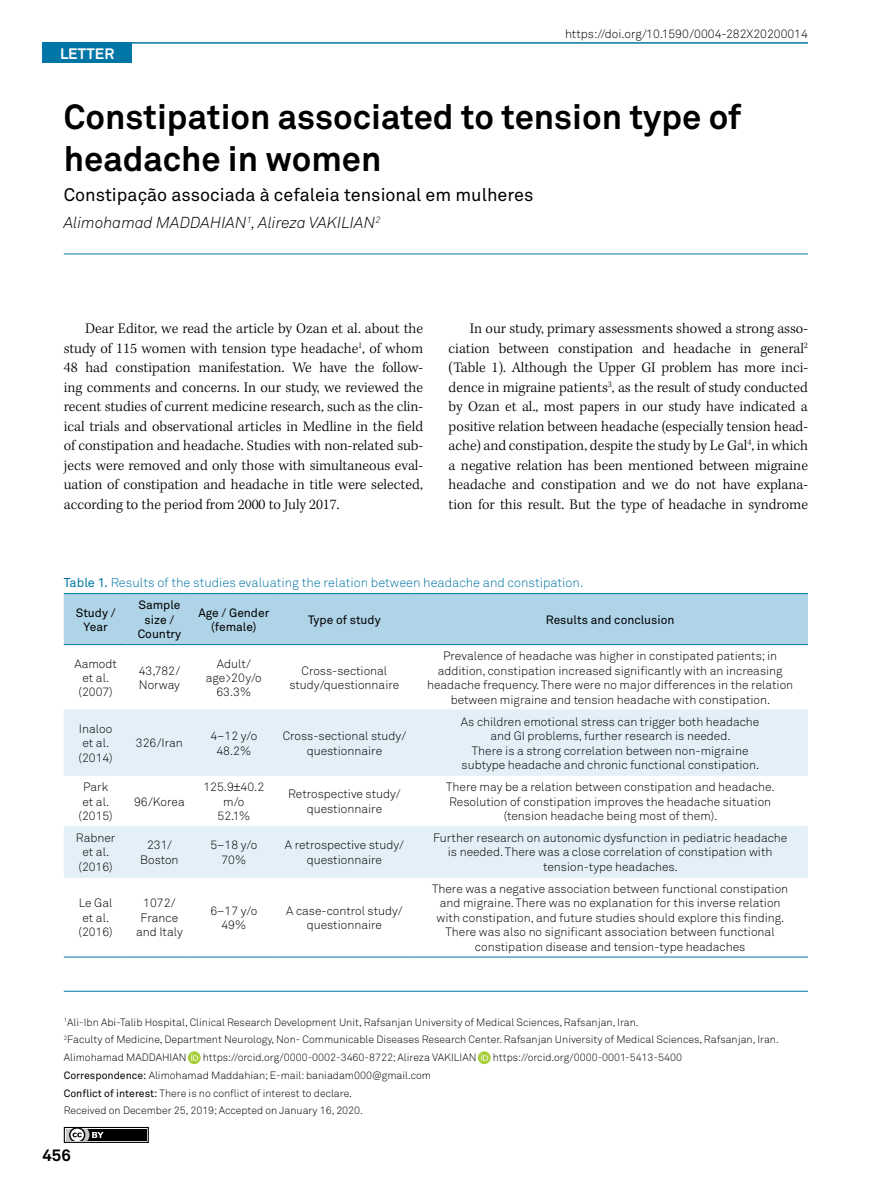
<style>
.page{position:relative;width:893px;height:1191px;background:#fff}
.page>*{position:absolute;margin:0;border:0;box-sizing:border-box;transform-origin:0 0}
.t1{font:700 34.5px/41.4px "Akkurat Pro";color:#000}
.t2{font:18px "Akkurat Pro";color:#000}
.t3{font:700 16.5px "Akkurat Pro";color:#000}
.t4{font:italic 15.75px "Akkurat Light Pro";color:#000}
.t5{font:300 15px/19.5px "Kepler Std";color:#000;text-align:justify}
.t6{font:700 15px "Akkurat Pro";color:#fff}
.t7{font:12.75px "Akkurat Light Pro";color:#0076a7}
.t8{font:12px/14.4px "Akkurat Light Pro";color:#000;text-align:center}
.t9{font:12px/14.4px "Akkurat Pro";color:#000;text-align:center}
.t10{font:10.5px/17.7px "Akkurat Light Pro";color:#000}
.s1{font-family:"Akkurat Pro"}
</style>
<div class="page">
<hr style="left:43px;top:42px;width:765px;height:2px;background:#0076a7">
<div style="left:43px;top:43px;width:89px;height:20px;background:#0076a7"></div>
<hr style="left:64px;top:253px;width:744px;height:1px;background:#0076a7">
<hr style="left:64px;top:990px;width:744px;height:1px;background:#0076a7">
<svg style="left:188px;top:1051px;width:13px;height:13px"></svg>
<svg style="left:191px;top:1053px;width:7px;height:7px"></svg>
<svg style="left:478px;top:1051px;width:13px;height:13px"></svg>
<svg style="left:481px;top:1053px;width:7px;height:7px"></svg>
<svg style="left:66px;top:1140px;width:81px;height:1px"></svg>
<div style="left:64px;top:1127px;width:85px;height:16px;border:1px solid #000"></div>
<div style="left:66px;top:1129px;width:81px;height:11px;background:#000"></div>
<svg style="left:66px;top:1129px;width:38px;height:11px"></svg>
<div style="left:64px;top:594px;width:744px;height:50px;background:#afd3e7"></div>
<svg style="left:64px;top:710px;width:744px;height:167px;fill:#e4f0f8"></svg>
<hr style="left:64px;top:956px;width:64px;height:1px;background:#0076a7">
<hr style="left:128px;top:956px;width:63px;height:1px;background:#0076a7">
<hr style="left:191px;top:956px;width:85px;height:1px;background:#0076a7">
<hr style="left:276px;top:956px;width:136px;height:1px;background:#0076a7">
<hr style="left:412px;top:956px;width:396px;height:1px;background:#0076a7">
<hr style="left:64px;top:593px;width:64px;height:1px;background:#0076a7">
<hr style="left:128px;top:593px;width:63px;height:1px;background:#0076a7">
<hr style="left:191px;top:593px;width:85px;height:1px;background:#0076a7">
<hr style="left:276px;top:593px;width:136px;height:1px;background:#0076a7">
<hr style="left:412px;top:593px;width:396px;height:1px;background:#0076a7">
<hr style="left:64px;top:644px;width:64px;height:1px;background:#0076a7">
<hr style="left:128px;top:644px;width:63px;height:1px;background:#0076a7">
<hr style="left:191px;top:644px;width:85px;height:1px;background:#0076a7">
<hr style="left:276px;top:644px;width:136px;height:1px;background:#0076a7">
<hr style="left:412px;top:644px;width:396px;height:1px;background:#0076a7">
<hr style="left:64px;top:709px;width:64px;height:1px;background:#e4f0f8">
<hr style="left:128px;top:709px;width:63px;height:1px;background:#e4f0f8">
<hr style="left:191px;top:709px;width:85px;height:1px;background:#e4f0f8">
<hr style="left:276px;top:709px;width:136px;height:1px;background:#e4f0f8">
<hr style="left:412px;top:709px;width:396px;height:1px;background:#e4f0f8">
<hr style="left:64px;top:775px;width:64px;height:1px;background:#e4f0f8">
<hr style="left:128px;top:775px;width:63px;height:1px;background:#e4f0f8">
<hr style="left:191px;top:775px;width:85px;height:1px;background:#e4f0f8">
<hr style="left:276px;top:775px;width:136px;height:1px;background:#e4f0f8">
<hr style="left:412px;top:775px;width:396px;height:1px;background:#e4f0f8">
<hr style="left:64px;top:826px;width:64px;height:1px;background:#e4f0f8">
<hr style="left:128px;top:826px;width:63px;height:1px;background:#e4f0f8">
<hr style="left:191px;top:826px;width:85px;height:1px;background:#e4f0f8">
<hr style="left:276px;top:826px;width:136px;height:1px;background:#e4f0f8">
<hr style="left:412px;top:826px;width:396px;height:1px;background:#e4f0f8">
<hr style="left:64px;top:877px;width:64px;height:1px;background:#e4f0f8">
<hr style="left:128px;top:877px;width:63px;height:1px;background:#e4f0f8">
<hr style="left:191px;top:877px;width:85px;height:1px;background:#e4f0f8">
<hr style="left:276px;top:877px;width:136px;height:1px;background:#e4f0f8">
<hr style="left:412px;top:877px;width:396px;height:1px;background:#e4f0f8">
<svg style="left:234px;top:783px;width:6px;height:8px"></svg>
<p class="t6" style="left:60px;top:44px;width:56px">LETTER</p>
<p class="t8" style="left:565px;top:27px;width:244px">https://doi.org/10.1590/0004-282X20200014</p>
<h1 class="t1" style="left:64px;top:97px;width:679px">Constipation associated to tension type of headache in women</h1>
<h2 class="t2" style="left:64px;top:184px;width:471px">Constipação associada à cefaleia tensional em mulheres</h2>
<h3 class="t4" style="left:64px;top:213px;width:318px">Alimohamad MADDAHIAN<sup>1</sup>, Alireza VAKILIAN<sup>2</sup></h3>
<p class="t5" style="left:64px;top:319px;width:361px;text-indent:21px">Dear Editor, we read the article by Ozan et al. about the study of 115 women with tension type headache<sup>1</sup>, of whom 48 had constipation manifestation. We have the follow&shy;ing comments and concerns. In our study, we reviewed the recent studies of current medicine research, such as the clin&shy;ical trials and observational articles in Medline in the field of constipation and headache. Studies with non-related sub&shy;jects were removed and only those with simultaneous eval&shy;uation of constipation and headache in title were selected, according to the period from 2000 to July 2017.</p>
<p class="t5" style="left:449px;top:319px;width:361px;text-indent:21px">In our study, primary assessments showed a strong asso&shy;ciation between constipation and headache in general<sup>2 </sup>(Table 1). Although the Upper GI problem has more inci&shy;dence in migraine patients<sup>3</sup>, as the result of study conducted by Ozan et al., most papers in our study have indicated a positive relation between headache (especially tension head&shy;ache) and constipation, despite the study by Le Gal<sup>4</sup>, in which a negative relation has been mentioned between migraine headache and constipation and we do not have explana&shy;tion for this result. But the type of headache in syndrome</p>
<p class="t7" style="left:64px;top:575px;width:521px"><span class="s1">Table 1.</span> Results of the studies evaluating the relation between headache and constipation.</p>
<p class="t9" style="left:76px;top:605px;width:41px">Study /<br>Year</p>
<p class="t9" style="left:138px;top:598px;width:45px">Sample size /<br>Country</p>
<p class="t9" style="left:198px;top:605px;width:72px">Age / Gender (female)</p>
<p class="t9" style="left:308px;top:613px;width:74px">Type of study</p>
<p class="t9" style="left:546px;top:613px;width:130px">Results and conclusion</p>
<p class="t8" style="left:74px;top:656px;width:44px">Aamodt et al. (2007)</p>
<p class="t8" style="left:139px;top:663px;width:43px;text-align:left">43,782/<br>Norway</p>
<p class="t8" style="left:206px;top:656px;width:58px">Adult/ age&gt;20y/o<br>63.3%</p>
<p class="t8" style="left:289px;top:663px;width:111px">Cross-sectional study/questionnaire</p>
<p class="t8" style="left:427px;top:649px;width:368px">Prevalence of headache was higher in constipated patients; in addition, constipation increased significantly with an increasing headache frequency. There were no major differences in the relation between migraine and tension headache with constipation.</p>
<p class="t8" style="left:79px;top:721px;width:36px">Inaloo et al. (2014)</p>
<p class="t8" style="left:79px;top:780px;width:36px">Park et al. (2015)</p>
<p class="t8" style="left:136px;top:736px;width:49px">326/Iran</p>
<p class="t8" style="left:210px;top:729px;width:48px">4–12 y/o<br>48.2%</p>
<p class="t8" style="left:283px;top:729px;width:125px">Cross-sectional study/ questionnaire</p>
<p class="t8" style="left:461px;top:714px;width:300px">As children emotional stress can trigger both headache and GI problems, further research is needed.<br>There is a strong correlation between non-migraine subtype headache and chronic functional constipation.</p>
<p class="t8" style="left:134px;top:794px;width:52px">96/Korea</p>
<p class="t8" style="left:203px;top:780px;width:62px">125.9 40.2 m/o<br>52.1%</p>
<p class="t8" style="left:288px;top:787px;width:114px">Retrospective study/ questionnaire</p>
<p class="t8" style="left:446px;top:780px;width:330px">There may be a relation between constipation and headache.<br>Resolution of constipation improves the headache situation (tension headache being most of them).</p>
<p class="t8" style="left:76px;top:831px;width:41px">Rabner et al. (2016)</p>
<p class="t8" style="left:140px;top:838px;width:40px">231/<br>Boston</p>
<p class="t8" style="left:210px;top:838px;width:48px">5–18 y/o<br>70%</p>
<p class="t8" style="left:285px;top:838px;width:120px">A retrospective study/ questionnaire</p>
<p class="t8" style="left:433px;top:831px;width:356px">Further research on autonomic dysfunction in pediatric headache is needed. There was a close correlation of constipation with tension-type headaches.</p>
<p class="t8" style="left:79px;top:896px;width:36px">Le Gal et al. (2016)</p>
<p class="t8" style="left:136px;top:896px;width:48px">1072/<br>France and Italy</p>
<p class="t8" style="left:210px;top:903px;width:48px">6–17 y/o<br>49%</p>
<p class="t8" style="left:286px;top:903px;width:118px">A case-control study/ questionnaire</p>
<p class="t8" style="left:432px;top:882px;width:358px">There was a negative association between functional constipation and migraine. There was no explanation for this inverse relation with constipation, and future studies should explore this finding.<br>There was also no significant association between functional constipation disease and tension-type headaches</p>
<p class="t10" style="left:64px;top:1013px;width:716px"><sup>1</sup>Ali-Ibn Abi-Talib Hospital, Clinical Research Development Unit, Rafsanjan University of Medical Sciences, Rafsanjan, Iran.<br><sup>2</sup>Faculty of Medicine, Department Neurology, Non- Communicable Diseases Research Center. Rafsanjan University of Medical Sciences, Rafsanjan, Iran.<br>Alimohamad MADDAHIAN</p>
<p class="t10" style="left:203px;top:1048px;width:275px">https://orcid.org/0000-0002-3460-8722; Alireza VAKILIAN</p>
<p class="t10" style="left:493px;top:1048px;width:191px">https://orcid.org/0000-0001-5413-5400</p>
<p class="t10" style="left:64px;top:1066px;width:369px"><span class="s1">Correspondence:</span> Alimohamad Maddahian; E-mail: baniadam000@gmail.com<br><span class="s1">Conflict of interest:</span> There is no conflict of interest to declare.<br>Received on December 25, 2019; Accepted on January 16, 2020.</p>
<h3 class="t3" style="left:43px;top:1145px;width:30px">456</h3>
</div>
